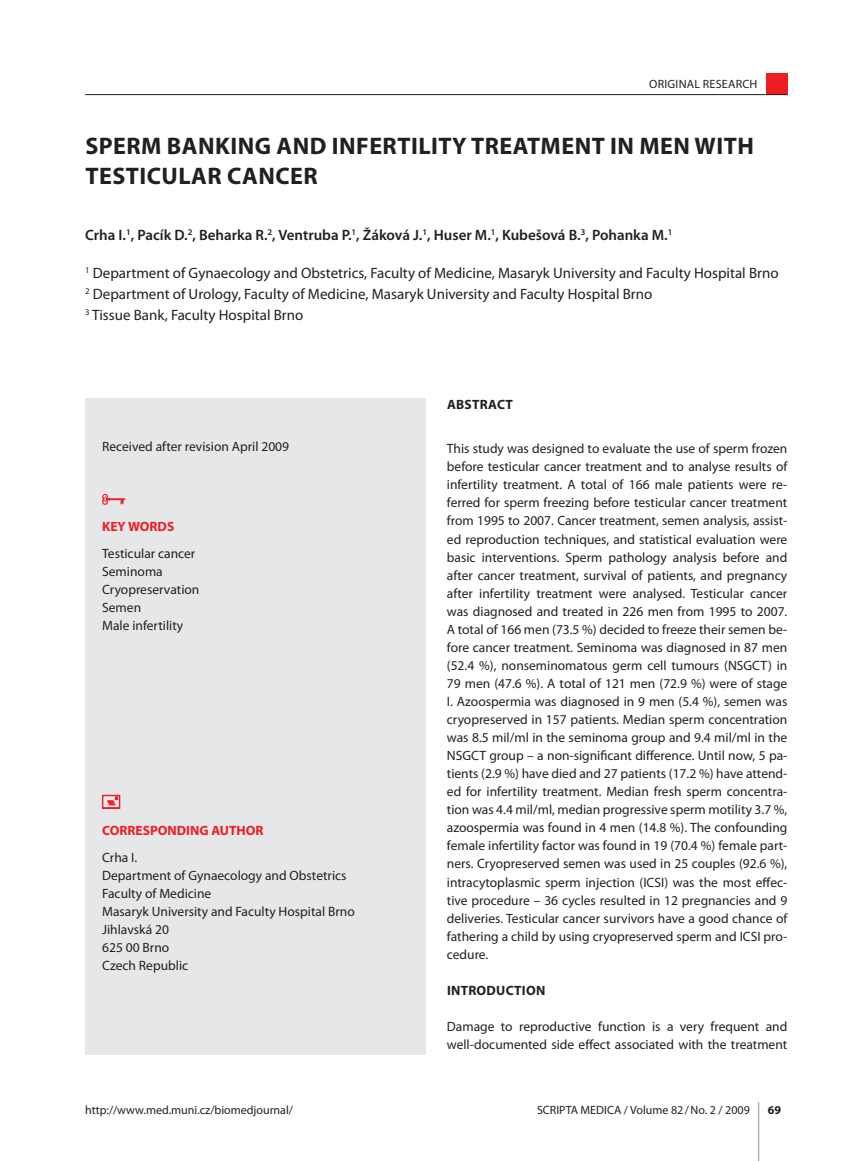
<style>
.page{position:relative;width:864px;height:1161px;background:#fff}
.page>*{position:absolute;margin:0;border:0;box-sizing:border-box;transform-origin:0 0}
.t1{font:700 24px "Myriad Pro";color:#231f20}
.t2{font:15px/21px "Myriad Pro";color:#231f20}
.t3{font:600 15px "Myriad Pro";color:#231f20}
.t4{font:13.5px/18px "Myriad Pro";color:#231f20}
.t5{font:700 13.5px "Myriad Pro";color:#ee1d23}
.t6{font:700 13.5px "Myriad Pro";letter-spacing:.02em;color:#231f20}
.t7{font:12px "Myriad Pro";color:#231f20}
.t8{font:700 12px "Myriad Pro";color:#231f20}
</style>
<div class="page">
<div style="left:765px;top:74px;width:22px;height:21px;background:#ee1d23"></div>
<hr style="left:85px;top:94px;width:702px;height:1px;background:#231f20">
<hr style="left:758px;top:1102px;width:1px;height:59px;background:#939598">
<div style="left:85px;top:398px;width:340px;height:656px;background:#e6e7e9"></div>
<svg style="left:102px;top:494px;width:23px;height:11px"></svg>
<svg style="left:102px;top:795px;width:18px;height:14px"></svg>
<p class="t7" style="left:649px;top:76px;width:68px">original Researc</p>
<p class="t7" style="left:749px;top:76px;width:9px">h</p>
<h1 class="t1" style="left:85px;top:130px;width:30px">SPERM</h1>
<h1 class="t1" style="left:167px;top:130px;width:16px">BANKING</h1>
<h1 class="t1" style="left:276px;top:130px;width:106px">AND INFERTILITY</h1>
<h1 class="t1" style="left:471px;top:130px;width:16px">TREATMENT</h1>
<h1 class="t1" style="left:610px;top:130px;width:47px">IN MEN</h1>
<h1 class="t1" style="left:694px;top:130px;width:16px">WITH</h1>
<h1 class="t1" style="left:85px;top:160px;width:14px">TESTIC</h1>
<h1 class="t1" style="left:161px;top:160px;width:32px">ULAR</h1>
<h1 class="t1" style="left:227px;top:160px;width:16px">CANCER</h1>
<p class="t3" style="left:85px;top:225px;width:588px">Crha I.<sup>1</sup>, Pacík D.<sup>2</sup>, Beharka R.<sup>2</sup>, Ventruba P.<sup>1</sup>, Žáková J.<sup>1</sup>, Huser M.<sup>1</sup>, Kubešová B.<sup>3</sup>, Pohanka M.<sup>1</sup></p>
<p class="t2" style="left:85px;top:262px;width:694px"><sup>1</sup> Department of Gynaecology and Obstetrics, Faculty of Medicine, Masaryk University and Faculty Hospital Brno<br><sup>2</sup> Department of Urology, Faculty of Medicine, Masaryk University and Faculty Hospital Brno<br><sup>3</sup> Tissue Bank, Faculty Hospital Brno</p>
<p class="t4" style="left:102px;top:437px;width:188px">Received after revision April 2009</p>
<p class="t5" style="left:102px;top:518px;width:74px">KEY WORDS</p>
<p class="t4" style="left:102px;top:544px;width:99px">Testicular cancer<br>Seminoma<br>Cryopreservation<br>Semen<br>Male infertility</p>
<p class="t5" style="left:102px;top:822px;width:163px">CORRESPONDING AUTHOR</p>
<p class="t4" style="left:102px;top:848px;width:254px">Crha I.<br>Department of Gynaecology and Obstetrics<br>Faculty of Medicine<br>Masaryk University and Faculty Hospital Brno<br>Jihlavská 20<br>625 00 Brno<br>Czech Republic</p>
<p class="t6" style="left:447px;top:395px;width:19px">ABSTRACT</p>
<p class="t4" style="left:446px;top:439px;width:342px;text-align:justify">This study was designed to evaluate the use of sperm frozen before testicular cancer treatment and to analyse results of infertility treatment. A total of 166 male patients were re&shy;ferred for sperm freezing before testicular cancer treatment from 1995 to 2007. Cancer treatment, semen analysis, assist&shy;ed reproduction techniques, and statistical evaluation were basic interventions. Sperm pathology analysis before and after cancer treatment, survival of patients, and pregnancy after infertility treatment were analysed. Testicular cancer was diagnosed and treated in 226 men from 1995 to 2007.<br>A total of 166 men (73.5 %) decided to freeze their semen be&shy;fore cancer treatment. Seminoma was diagnosed in 87 men (52.4 %), nonseminomatous germ cell tumours (NSGCT) in 79 men (47.6 %). A total of 121 men (72.9 %) were of stage I. Azoospermia was diagnosed in 9 men (5.4 %), semen was cryopreserved in 157 patients. Median sperm concentration was 8.5 mil/ml in the seminoma group and 9.4 mil/ml in the NSGCT group – a non-significant difference. Until now, 5 pa&shy;tients (2.9 %) have died and 27 patients (17.2 %) have attend&shy;ed for infertility treatment. Median fresh sperm concentra&shy;tion was 4.4 mil/ml, median progressive sperm motility 3.7 %, azoospermia was found in 4 men (14.8 %). The confounding female infertility factor was found in 19 (70.4 %) female part&shy;ners. Cryopreserved semen was used in 25 couples (92.6 %), intracytoplasmic sperm injection (ICSI) was the most effec&shy;tive procedure – 36 cycles resulted in 12 pregnancies and 9 deliveries. Testicular cancer survivors have a good chance of fathering a child by using cryopreserved sperm and ICSI pro&shy;cedure.</p>
<p class="t6" style="left:447px;top:981px;width:14px">INTRO</p>
<p class="t6" style="left:486px;top:981px;width:28px">DUCTION</p>
<p class="t4" style="left:446px;top:1017px;width:342px">Damage to reproductive function is a very frequent and well-documented side effect associated with the treatment</p>
<p class="t7" style="left:85px;top:1102px;width:209px">http://www.med.muni.cz/biomedjournal/</p>
<p class="t7" style="left:537px;top:1102px;width:214px">SCRIPTA MEDICA / Volume 82/No. 2 / 2009</p>
<p class="t8" style="left:767px;top:1102px;width:15px">69</p>
</div>
